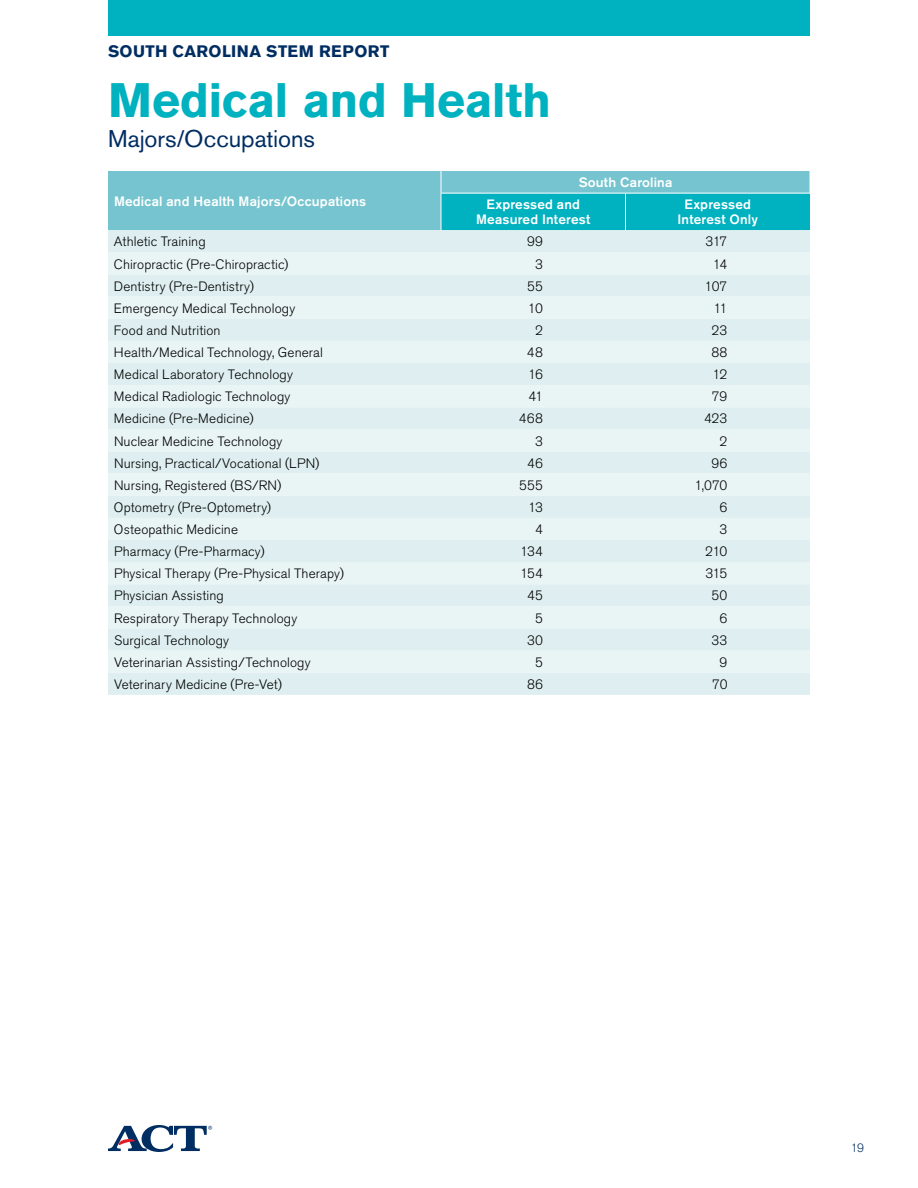
<style>
.page{position:relative;width:918px;height:1188px;background:#fff}
.page>*{position:absolute;margin:0;border:0;box-sizing:border-box;transform-origin:0 0}
.t1{font:700 48px "Akzidenz Grotesk Std";letter-spacing:-.005em;color:#00b1bf}
.t2{font:24px "Akzidenz Grotesk Std";letter-spacing:-.005em;color:#002d62}
.t3{font:700 16.5px "Akzidenz Grotesk Std";letter-spacing:.025em;color:#002d62}
.t4{font:300 13.5px "Akzidenz Grotesk Std";letter-spacing:.01em;color:#000}
.t5{font:500 13.5px/22.2px "Akzidenz Grotesk Std";letter-spacing:.01em;color:#fff}
.t6{font:300 12px "Akzidenz Grotesk Std";color:#002d62}
</style>
<div class="page">
<svg style="left:108px;top:1125px;width:104px;height:27px"></svg>
<div style="left:108px;top:0;width:702px;height:36px;background:#00b1bf"></div>
<div style="left:108px;top:230px;width:702px;height:465px;background:#dfeff1"></div>
<svg style="left:108px;top:252px;width:702px;height:421px;background:#e4f1f3"></svg>
<svg style="left:108px;top:171px;width:702px;height:59px;background:#50beca"></svg>
<hr style="left:441px;top:193px;width:1px;height:37px;background:#fff">
<hr style="left:441px;top:193px;width:185px;height:1px;background:#fff">
<hr style="left:626px;top:193px;width:184px;height:1px;background:#fff">
<p class="t3" style="left:108px;top:42px;width:271px">SOUTH CAROLINA STEM REPORT</p>
<h1 class="t1" style="left:108px;top:73px;width:445px">MEDICAL AND HEALTH</h1>
<h2 class="t2" style="left:108px;top:124px;width:208px">Majors/Occupations</h2>
<p class="t5" style="left:114px;top:190px;width:254px">Medical and Health Majors/Occupations</p>
<p class="t5" style="left:486px;top:171px;width:187px;text-indent:92px">South Carolina<br>Expressed and</p>
<p class="t5" style="left:476px;top:208px;width:116px">Measured Interest</p>
<p class="t5" style="left:678px;top:197px;width:82px;line-height:15px;text-align:center">Expressed<br>Interest Only</p>
<p class="t4" style="left:114px;top:234px;width:93px">Athletic Training</p>
<p class="t4" style="left:527px;top:234px;width:17px">99</p>
<p class="t4" style="left:706px;top:234px;width:23px">317</p>
<p class="t4" style="left:114px;top:256px;width:176px">Chiropractic (Pre-Chiropractic)</p>
<p class="t4" style="left:535px;top:256px;width:9px">3</p>
<p class="t4" style="left:713px;top:256px;width:16px">14</p>
<p class="t4" style="left:114px;top:278px;width:141px">Dentistry (Pre-Dentistry)</p>
<p class="t4" style="left:527px;top:278px;width:17px">55</p>
<p class="t4" style="left:705px;top:278px;width:24px">107</p>
<p class="t4" style="left:114px;top:301px;width:183px">Emergency Medical Technology</p>
<p class="t4" style="left:528px;top:301px;width:17px">10</p>
<p class="t4" style="left:713px;top:301px;width:16px">11</p>
<p class="t4" style="left:114px;top:323px;width:108px">Food and N utrition</p>
<p class="t4" style="left:535px;top:323px;width:9px">2</p>
<p class="t4" style="left:712px;top:323px;width:17px">23</p>
<p class="t4" style="left:114px;top:345px;width:211px">H ealth/Medical Technology, General</p>
<p class="t4" style="left:527px;top:345px;width:18px">48</p>
<p class="t4" style="left:712px;top:345px;width:17px">88</p>
<p class="t4" style="left:114px;top:367px;width:181px">Medical Laboratory Technology</p>
<p class="t4" style="left:528px;top:367px;width:16px">16</p>
<p class="t4" style="left:713px;top:367px;width:16px">12</p>
<p class="t4" style="left:114px;top:389px;width:178px">Medical Radiologic Technology</p>
<p class="t4" style="left:528px;top:389px;width:16px">41</p>
<p class="t4" style="left:712px;top:389px;width:17px">79</p>
<p class="t4" style="left:114px;top:411px;width:141px">Medicine (Pre-Medicine)</p>
<p class="t4" style="left:519px;top:411px;width:26px">468</p>
<p class="t4" style="left:704px;top:411px;width:25px">423</p>
<p class="t4" style="left:114px;top:433px;width:170px">N uclear Medicine Technology</p>
<p class="t4" style="left:535px;top:433px;width:9px">3</p>
<p class="t4" style="left:720px;top:433px;width:9px">2</p>
<p class="t4" style="left:114px;top:455px;width:207px">N ursing, Practical/Vocational (LPN)</p>
<p class="t4" style="left:527px;top:455px;width:17px">46</p>
<p class="t4" style="left:712px;top:455px;width:17px">96</p>
<p class="t4" style="left:114px;top:478px;width:169px">N ursing, Registered (BS/RN)</p>
<p class="t4" style="left:519px;top:478px;width:25px">555</p>
<p class="t4" style="left:694px;top:478px;width:35px">1,070</p>
<p class="t4" style="left:114px;top:500px;width:159px">Optometry (Pre-Optometry)</p>
<p class="t4" style="left:528px;top:500px;width:16px">13</p>
<p class="t4" style="left:720px;top:500px;width:9px">6</p>
<p class="t4" style="left:114px;top:522px;width:126px">Osteopathic Medicine</p>
<p class="t4" style="left:535px;top:522px;width:9px">4</p>
<p class="t4" style="left:720px;top:522px;width:9px">3</p>
<p class="t4" style="left:114px;top:544px;width:152px">Pharmacy (Pre-Pharmacy)</p>
<p class="t4" style="left:520px;top:544px;width:24px">134</p>
<p class="t4" style="left:705px;top:544px;width:24px">210</p>
<p class="t4" style="left:114px;top:566px;width:231px">Physical Therapy (Pre-Physical Therapy)</p>
<p class="t4" style="left:520px;top:566px;width:24px">154</p>
<p class="t4" style="left:705px;top:566px;width:24px">315</p>
<p class="t4" style="left:114px;top:588px;width:111px">Physician Assisting</p>
<p class="t4" style="left:527px;top:588px;width:17px">45</p>
<p class="t4" style="left:712px;top:588px;width:17px">50</p>
<p class="t4" style="left:114px;top:610px;width:185px">Respiratory Therapy Technology</p>
<p class="t4" style="left:535px;top:610px;width:9px">5</p>
<p class="t4" style="left:720px;top:610px;width:9px">6</p>
<p class="t4" style="left:114px;top:632px;width:117px">Surgical Technology</p>
<p class="t4" style="left:527px;top:632px;width:17px">30</p>
<p class="t4" style="left:712px;top:632px;width:17px">33</p>
<p class="t4" style="left:114px;top:655px;width:198px">Veterinarian Assisting/Technology</p>
<p class="t4" style="left:535px;top:655px;width:9px">5</p>
<p class="t4" style="left:720px;top:655px;width:9px">9</p>
<p class="t4" style="left:114px;top:677px;width:169px">Veterinary Medicine (Pre-Vet)</p>
<p class="t4" style="left:527px;top:677px;width:17px">86</p>
<p class="t4" style="left:712px;top:677px;width:17px">70</p>
<p class="t6" style="left:851px;top:1141px;width:15px">19</p>
</div>
